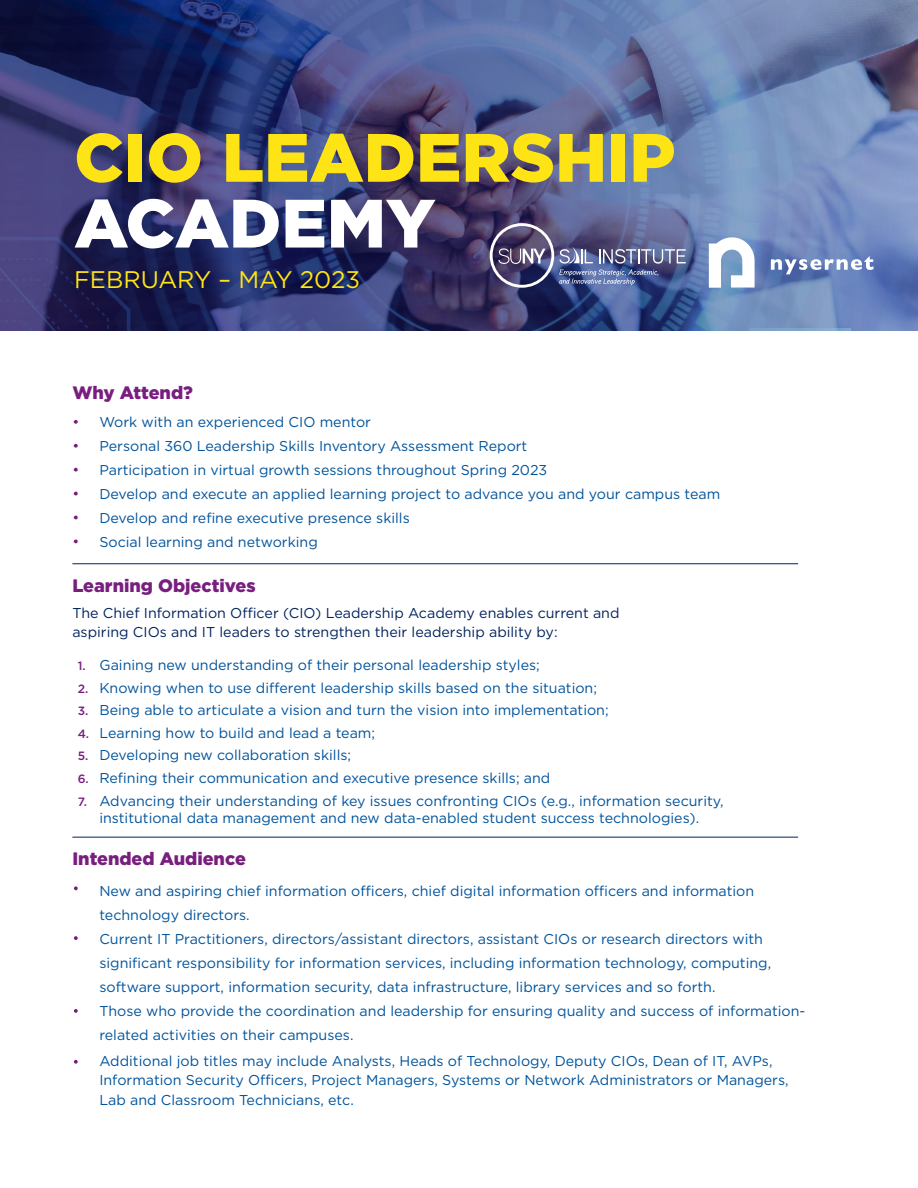
<style>
.page{position:relative;width:918px;height:1188px;background:#fff}
.page>*{position:absolute;margin:0;border:0;box-sizing:border-box;transform-origin:0 0}
.t1{font:900 68.25px "Gotham";color:#ffe415}
.t2{font:900 68.25px "Gotham";color:#fff}
.t3{font:24px "Gotham";color:#ffe415}
.t4{font:900 18px "Gotham";color:#781e7f}
.t5{font:14.25px/24px "Gotham";color:#00539b}
.t6{font:14.25px/19.5px "Gotham";color:#02235c}
.t7{font:500 12px/23.5px "Gotham";color:#781e7f}
</style>
<div class="page">
<svg style="left:0;top:0;width:918px;height:330px"></svg>
<svg style="left:490px;top:223px;width:196px;height:65px"></svg>
<svg style="left:709px;top:237px;width:46px;height:51px"></svg>
<svg style="left:771px;top:256px;width:102px;height:18px"></svg>
<hr style="left:72px;top:564px;width:726px;height:1px;background:#02235c">
<hr style="left:72px;top:837px;width:726px;height:1px;background:#02235c">
<svg style="left:74px;top:420px;width:4px;height:4px"></svg>
<svg style="left:74px;top:444px;width:4px;height:4px"></svg>
<svg style="left:74px;top:468px;width:4px;height:4px"></svg>
<svg style="left:74px;top:492px;width:4px;height:3px"></svg>
<svg style="left:74px;top:516px;width:4px;height:3px"></svg>
<svg style="left:74px;top:539px;width:4px;height:4px"></svg>
<svg style="left:74px;top:886px;width:4px;height:4px"></svg>
<svg style="left:74px;top:936px;width:4px;height:4px"></svg>
<svg style="left:74px;top:1009px;width:4px;height:4px"></svg>
<svg style="left:74px;top:1060px;width:4px;height:4px"></svg>
<h1 class="t1" style="left:74px;top:118px;width:603px">CIO LEADERSHIP</h1>
<h1 class="t2" style="left:74px;top:184px;width:363px">ACADEMY</h1>
<h2 class="t3" style="left:74px;top:264px;width:288px">FEBRUARY – MAY 2023</h2>
<p class="t4" style="left:72px;top:382px;width:122px">Why Attend?</p>
<p class="t5" style="left:72px;top:410px;width:300px">• Work with an experienced CIO mentor</p>
<p class="t5" style="left:72px;top:434px;width:457px">• Personal 360 Leadership Skills Inventory Assessment Report</p>
<p class="t5" style="left:72px;top:457px;width:476px">• Participation in virtual growth sessions throughout Spring 2023</p>
<p class="t5" style="left:72px;top:481px;width:649px">• Develop and execute an applied learning project to advance you and your campus team</p>
<p class="t5" style="left:72px;top:505px;width:339px">• Develop and refine executive presence skills</p>
<p class="t5" style="left:72px;top:529px;width:247px">• Social learning and networking</p>
<p class="t4" style="left:72px;top:575px;width:185px">Learning Objectives</p>
<p class="t6" style="left:72px;top:603px;width:549px">The Chief Information Officer (CIO) Leadership Academy enables current and aspiring CIOs and IT leaders to strengthen their leadership ability by:</p>
<p class="t5" style="left:72px;top:653px;width:469px">1. Gaining new understanding of their personal leadership styles;</p>
<p class="t5" style="left:72px;top:675px;width:526px">2. Knowing when to use different leadership skills based on the situation;</p>
<p class="t5" style="left:72px;top:698px;width:538px">3. Being able to articulate a vision and turn the vision into implementation;</p>
<p class="t5" style="left:72px;top:720px;width:304px">4. Learning how to build and lead a team;</p>
<p class="t5" style="left:72px;top:743px;width:280px">5. Developing new collaboration skills;</p>
<p class="t5" style="left:72px;top:765px;width:480px">6. Refining their communication and executive presence skills; and</p>
<p class="t5" style="left:72px;top:792px;width:653px;line-height:16.5px;text-align:center">7. Advancing their understanding of key issues confronting CIOs (e.g., information security, institutional data management and new data-enabled student success technologies).</p>
<p class="t7" style="left:78px;top:654px;width:9px">1.</p>
<p class="t7" style="left:78px;top:677px;width:12px">2.</p>
<p class="t7" style="left:78px;top:699px;width:12px">3.</p>
<p class="t7" style="left:78px;top:722px;width:13px">4.</p>
<p class="t7" style="left:78px;top:744px;width:12px">5.</p>
<p class="t7" style="left:78px;top:767px;width:13px">6.<br>7.</p>
<p class="t4" style="left:72px;top:848px;width:175px">Intended Audience</p>
<p class="t5" style="left:99px;top:878px;width:656px;text-indent:-27px">• New and aspiring chief information officers, chief digital information officers and information technology directors.</p>
<p class="t5" style="left:99px;top:926px;width:673px;text-indent:-27px">• Current IT Practitioners, directors/assistant directors, assistant CIOs or research directors with significant responsibility for information services, including information technology, computing, software support, information security, data infrastructure, library services and so forth.</p>
<p class="t5" style="left:99px;top:998px;width:707px;text-indent:-27px">• Those who provide the coordination and leadership for ensuring quality and success of information&shy;related activities on their campuses.</p>
<p class="t5" style="left:99px;top:1051px;width:691px;line-height:19.5px;text-indent:-27px">• Additional job titles may include Analysts, Heads of Technology, Deputy CIOs, Dean of IT, AVPs,<br>Information Security Officers, Project Managers, Systems or Network Administrators or Managers,<br>Lab and Classroom Technicians, etc.</p>
</div>
